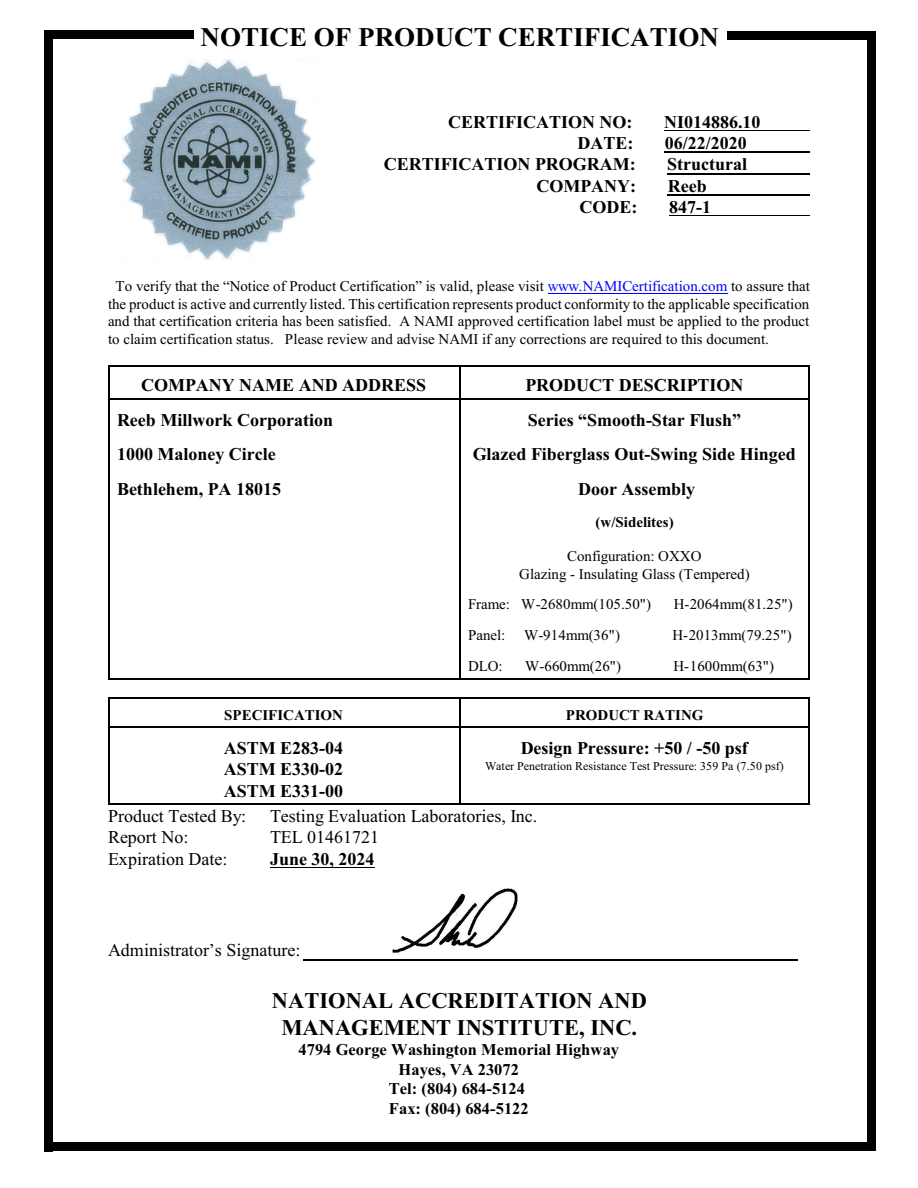
<style>
.page{position:relative;width:918px;height:1188px;background:#fff}
.page>*{position:absolute;margin:0;border:0;box-sizing:border-box;transform-origin:0 0}
.t1{font:700 27px "Times New Roman";color:#000}
.t2{font:700 22.5px/26.2px "Times New Roman";color:#000;text-align:center}
.t3{font:700 18px/21.3px "Times New Roman";color:#000;text-align:justify}
.t4{font:18px "Times New Roman";color:#000}
.t5{font:700 16.5px/19.5px "Times New Roman";color:#000;text-align:center}
.t6{font:15px/17.7px "Times New Roman";color:#000;text-align:justify}
.t7{font:700 15px "Times New Roman";color:#000}
.t8{font:12px "Times New Roman";color:#000}
.s1{color:#00f}
</style>
<div class="page">
<hr style="left:108px;top:365px;width:351px;height:1px;background:#000">
<hr style="left:108px;top:367px;width:1px;height:33px;background:#000">
<hr style="left:108px;top:398px;width:351px;height:2px;background:#000">
<hr style="left:809px;top:365px;width:1px;height:35px;background:#000">
<hr style="left:459px;top:365px;width:351px;height:1px;background:#000">
<hr style="left:459px;top:367px;width:1px;height:33px;background:#000">
<hr style="left:459px;top:398px;width:349px;height:2px;background:#000">
<hr style="left:108px;top:400px;width:1px;height:34px;background:#000">
<hr style="left:809px;top:400px;width:1px;height:34px;background:#000">
<hr style="left:459px;top:400px;width:1px;height:34px;background:#000">
<hr style="left:108px;top:434px;width:1px;height:35px;background:#000">
<hr style="left:809px;top:434px;width:1px;height:35px;background:#000">
<hr style="left:459px;top:434px;width:1px;height:35px;background:#000">
<hr style="left:108px;top:469px;width:1px;height:34px;background:#000">
<hr style="left:809px;top:469px;width:1px;height:34px;background:#000">
<hr style="left:459px;top:469px;width:1px;height:34px;background:#000">
<hr style="left:108px;top:503px;width:1px;height:35px;background:#000">
<hr style="left:809px;top:503px;width:1px;height:35px;background:#000">
<hr style="left:459px;top:503px;width:1px;height:35px;background:#000">
<hr style="left:108px;top:538px;width:1px;height:48px;background:#000">
<hr style="left:809px;top:538px;width:1px;height:48px;background:#000">
<hr style="left:459px;top:538px;width:1px;height:48px;background:#000">
<hr style="left:108px;top:587px;width:1px;height:30px;background:#000">
<hr style="left:809px;top:587px;width:1px;height:30px;background:#000">
<hr style="left:459px;top:587px;width:1px;height:30px;background:#000">
<hr style="left:108px;top:618px;width:1px;height:30px;background:#000">
<hr style="left:809px;top:618px;width:1px;height:30px;background:#000">
<hr style="left:459px;top:618px;width:1px;height:30px;background:#000">
<hr style="left:108px;top:678px;width:351px;height:1px;background:#000">
<svg style="left:108px;top:649px;width:1px;height:29px"></svg>
<hr style="left:809px;top:649px;width:1px;height:30px;background:#000">
<hr style="left:459px;top:678px;width:351px;height:1px;background:#000">
<svg style="left:459px;top:649px;width:1px;height:29px"></svg>
<hr style="left:108px;top:697px;width:351px;height:1px;background:#000">
<svg style="left:108px;top:699px;width:1px;height:27px"></svg>
<hr style="left:108px;top:726px;width:351px;height:2px;background:#000">
<hr style="left:809px;top:697px;width:1px;height:31px;background:#000">
<hr style="left:459px;top:697px;width:351px;height:1px;background:#000">
<svg style="left:459px;top:699px;width:1px;height:27px"></svg>
<hr style="left:459px;top:726px;width:349px;height:2px;background:#000">
<hr style="left:108px;top:804px;width:351px;height:1px;background:#000">
<hr style="left:108px;top:728px;width:1px;height:75px;background:#000">
<hr style="left:809px;top:728px;width:1px;height:77px;background:#000">
<hr style="left:459px;top:804px;width:351px;height:1px;background:#000">
<hr style="left:459px;top:728px;width:1px;height:75px;background:#000">
<hr style="left:664px;top:130px;width:146px;height:1px;background:#000">
<hr style="left:665px;top:152px;width:145px;height:1px;background:#000">
<hr style="left:667px;top:173px;width:143px;height:1px;background:#000">
<hr style="left:668px;top:194px;width:142px;height:1px;background:#000">
<hr style="left:669px;top:215px;width:141px;height:1px;background:#000">
<hr style="left:548px;top:293px;width:179px;height:1px;background:#00f">
<hr style="left:270px;top:867px;width:105px;height:1px;background:#000">
<div style="left:867px;top:32px;width:8px;height:1119px;background:#000"></div>
<div style="left:728px;top:32px;width:147px;height:8px;background:#000"></div>
<div style="left:44px;top:31px;width:9px;height:1120px;background:#000"></div>
<div style="left:44px;top:30px;width:150px;height:9px;background:#000"></div>
<hr style="left:303px;top:959px;width:495px;height:2px;background:#000">
<div style="left:44px;top:1142px;width:831px;height:9px;background:#000"></div>
<img style="left:122px;top:60px;width:194px;height:199px">
<img style="left:392px;top:888px;width:126px;height:65px">
<h1 class="t1" style="left:201px;top:28px;width:520px">NOTICE OF PRODUCT CERTIFICATION</h1>
<p class="t3" style="left:448px;top:113px;width:186px">CERTIFICATION NO:</p>
<p class="t3" style="left:664px;top:113px;width:98px">NI014886.10</p>
<p class="t3" style="left:577px;top:134px;width:57px">DATE:</p>
<p class="t3" style="left:665px;top:134px;width:84px">06/22/2020</p>
<p class="t3" style="left:384px;top:155px;width:254px">CERTIFICATION PROGRAM:</p>
<p class="t3" style="left:667px;top:155px;width:81px">Structural</p>
<p class="t3" style="left:537px;top:177px;width:101px">COMPANY:</p>
<p class="t3" style="left:668px;top:177px;width:40px">Reeb</p>
<p class="t3" style="left:580px;top:198px;width:59px">CODE:</p>
<p class="t3" style="left:669px;top:198px;width:43px">847-1</p>
<p class="t6" style="left:108px;top:278px;width:703px;text-indent:7px">To verify that the “Notice of Product Certification” is valid, please visit <span class="s1">www.NAMICertification.com</span> to assure that the product is active and currently listed. This certification represents product conformity to the applicable specification and that certification criteria has been satisfied. A NAMI approved certification label must be applied to the product to claim certification status. Please review and advise NAMI if any corrections are required to this document.</p>
<p class="t3" style="left:141px;top:377px;width:287px">COMPANY NAME AND ADDRESS</p>
<p class="t3" style="left:525px;top:377px;width:220px">PRODUCT DESCRIPTION</p>
<p class="t3" style="left:117px;top:411px;width:218px">Reeb Millwork Corporation</p>
<p class="t3" style="left:528px;top:411px;width:215px">Series “Smooth-Star Flush”</p>
<p class="t3" style="left:117px;top:446px;width:160px">1000 Maloney Circle</p>
<p class="t3" style="left:473px;top:446px;width:324px">Glazed Fiberglass Out-Swing Side Hinged</p>
<p class="t3" style="left:117px;top:480px;width:166px">Bethlehem, PA 18015</p>
<p class="t3" style="left:578px;top:480px;width:119px">Door Assembly</p>
<p class="t7" style="left:595px;top:516px;width:80px">(w/Sidelites)</p>
<p class="t6" style="left:519px;top:548px;width:232px;text-align:center">Configuration: OXXO<br>Glazing - Insulating Glass (Tempered)</p>
<p class="t6" style="left:468px;top:597px;width:185px">Frame: W-2680mm(105.50")</p>
<p class="t6" style="left:674px;top:597px;width:121px">H-2064mm(81.25")</p>
<p class="t6" style="left:468px;top:628px;width:154px">Panel: W-914mm(36")</p>
<p class="t6" style="left:672px;top:628px;width:121px">H-2013mm(79.25")</p>
<p class="t6" style="left:468px;top:659px;width:36px">DLO:</p>
<p class="t6" style="left:525px;top:659px;width:98px">W-660mm(26")</p>
<p class="t6" style="left:673px;top:659px;width:102px">H-1600mm(63")</p>
<p class="t7" style="left:224px;top:710px;width:120px">SPECIFICATION</p>
<p class="t7" style="left:566px;top:710px;width:139px">PRODUCT RATING</p>
<p class="t3" style="left:224px;top:739px;width:121px">ASTM E283-04<br>ASTM E330-02<br>ASTM E331-00</p>
<p class="t3" style="left:521px;top:739px;width:229px">Design Pressure: +50 / -50 psf</p>
<p class="t8" style="left:485px;top:761px;width:300px">Water Penetration Resistance Test Pressure: 359 Pa (7.50 psf)</p>
<p class="t4" style="left:108px;top:809px;width:140px">Product Tested By:</p>
<p class="t4" style="left:270px;top:809px;width:269px">Testing Evaluation Laboratories, Inc.</p>
<p class="t4" style="left:108px;top:830px;width:82px">Report No:</p>
<p class="t4" style="left:270px;top:830px;width:111px">TEL 01461721</p>
<p class="t4" style="left:108px;top:852px;width:121px">Expiration Date:</p>
<p class="t3" style="left:270px;top:850px;width:106px">June 30, 2024</p>
<p class="t4" style="left:108px;top:944px;width:194px">Administrator’s Signature:</p>
<h2 class="t2" style="left:272px;top:990px;width:376px">NATIONAL ACCREDITATION AND<br>MANAGEMENT INSTITUTE, INC.</h2>
<p class="t5" style="left:299px;top:1042px;width:322px">4794 George Washington Memorial Highway<br>Hayes, VA 23072<br>Tel: (804) 684-5124<br>Fax: (804) 684-5122</p>
</div>
